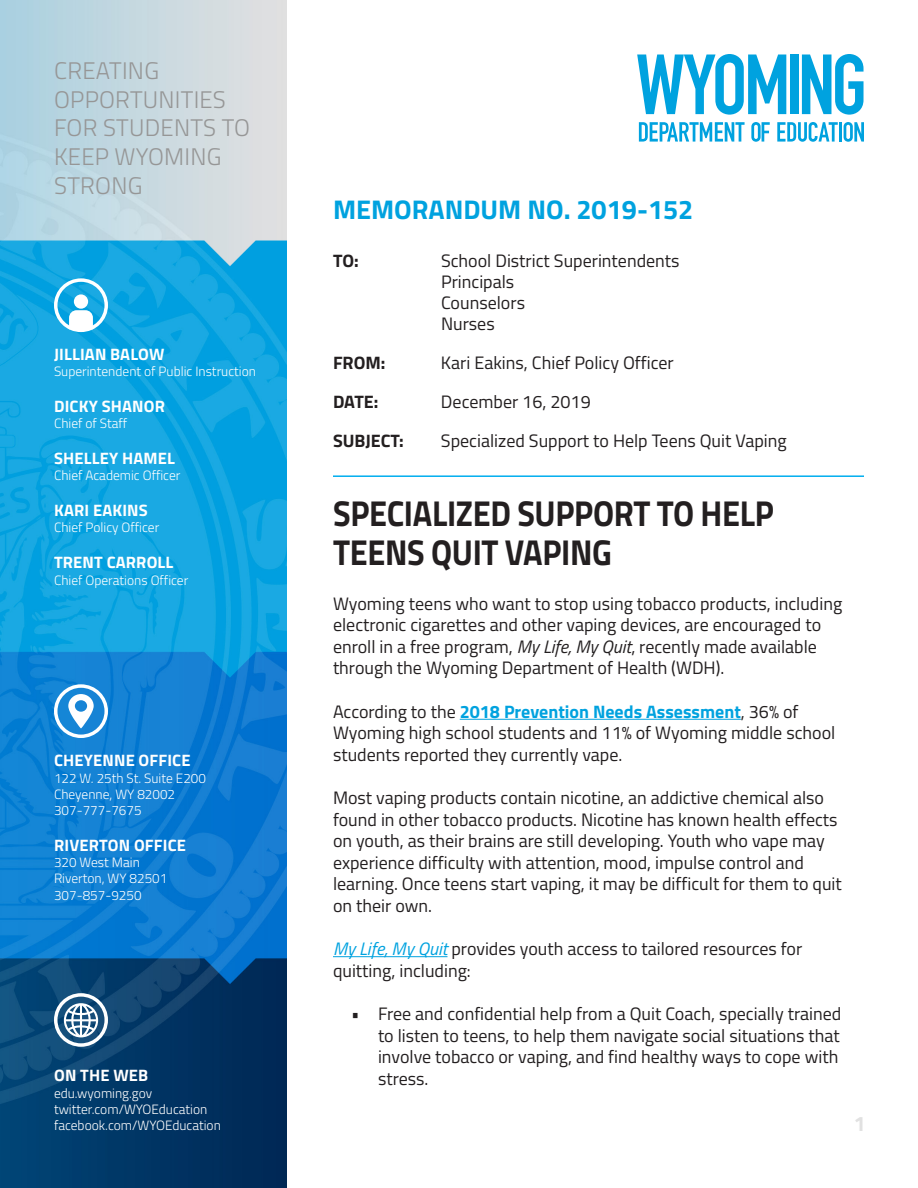
<style>
.page{position:relative;width:918px;height:1188px;background:#fff}
.page>*{position:absolute;margin:0;border:0;box-sizing:border-box;transform-origin:0 0}
.Headline{font:700 36px/39px "Titillium Web";letter-spacing:-.01em;color:#231f20;scale:.9 1}
.Section_Title{font:700 27px "Titillium Web";color:#00a2df}
.t1{font:300 24px/28.8px "Titillium Web";letter-spacing:.01em;color:#969696}
.t2{font:700 21px "Titillium Web";color:#e1e1e1}
.To__From__Etc{font:18px/21.6px "Titillium Web";color:#231f20}
.To__From__Etc-2{font:700 18px "Titillium Web";color:#231f20}
.Sidebar_Title{font:700 16.5px "Titillium Web";letter-spacing:.01em;color:#fff}
.Sidebar_Description{font:300 13.5px "Titillium Web";color:#fff}
.s1{font-style:italic}
.s2{font-weight:700;color:#00a2df}
.s3{font-style:italic;color:#00a2df}
</style>
<div class="page">
<img style="left:0;top:0;width:286px;height:1188px">
<svg style="left:54px;top:993px;width:54px;height:54px"></svg>
<svg style="left:54px;top:684px;width:54px;height:54px"></svg>
<svg style="left:54px;top:278px;width:54px;height:54px"></svg>
<svg style="left:637px;top:54px;width:149px;height:61px"></svg>
<div style="left:790px;top:55px;width:8px;height:59px;background:#00a2df"></div>
<svg style="left:802px;top:54px;width:62px;height:61px"></svg>
<svg style="left:639px;top:122px;width:106px;height:20px"></svg>
<svg style="left:751px;top:122px;width:19px;height:20px"></svg>
<svg style="left:777px;top:122px;width:61px;height:20px"></svg>
<hr style="left:839px;top:122px;width:3px;height:20px;background:#00a2df">
<svg style="left:844px;top:122px;width:20px;height:20px"></svg>
<hr style="left:333px;top:475px;width:531px;height:2px;background:#00aeef">
<hr style="left:460px;top:719px;width:281px;height:1px;background:#00a2df">
<hr style="left:333px;top:956px;width:115px;height:1px;background:#00a2df">
<p class="t1" style="left:54px;top:55px;width:197px">CREATING<br>OPPORTUNITIES<br>FOR STUDENTS TO<br>KEEP WYOMING<br>STRONG</p>
<p class="Sidebar_Title" style="left:54px;top:341px;width:112px">JILLIAN BALOW</p>
<p class="Sidebar_Description" style="left:54px;top:361px;width:203px">Superintendent of Public Instruction</p>
<p class="Sidebar_Title" style="left:54px;top:393px;width:112px">DICKY SHANOR</p>
<p class="Sidebar_Description" style="left:54px;top:414px;width:75px">Chief of Staff</p>
<p class="Sidebar_Title" style="left:54px;top:446px;width:122px">SHELLEY HAMEL</p>
<p class="Sidebar_Description" style="left:54px;top:466px;width:128px">Chief Academic Officer</p>
<p class="Sidebar_Title" style="left:54px;top:498px;width:95px">KARI EAKINS</p>
<p class="Sidebar_Description" style="left:54px;top:518px;width:107px">Chief Policy Officer</p>
<p class="Sidebar_Title" style="left:54px;top:550px;width:121px">TRENT CARROLL</p>
<p class="Sidebar_Description" style="left:54px;top:570px;width:136px">Chief Operations Officer</p>
<p class="Sidebar_Title" style="left:54px;top:748px;width:138px">CHEYENNE OFFICE</p>
<p class="Sidebar_Description" style="left:54px;top:768px;width:154px">122 W. 25th St. Suite E200</p>
<p class="Sidebar_Description" style="left:54px;top:784px;width:123px">Cheyenne, WY 82002</p>
<p class="Sidebar_Description" style="left:54px;top:801px;width:89px">307-777-7675</p>
<p class="Sidebar_Title" style="left:54px;top:833px;width:133px">RIVERTON OFFICE</p>
<p class="Sidebar_Description" style="left:54px;top:853px;width:87px">320 West Main</p>
<p class="Sidebar_Description" style="left:54px;top:869px;width:115px">Riverton, WY 82501</p>
<p class="Sidebar_Description" style="left:54px;top:885px;width:89px">307-857-9250</p>
<p class="Sidebar_Title" style="left:54px;top:1063px;width:96px">ON THE WEB</p>
<p class="Sidebar_Description" style="left:54px;top:1083px;width:100px">edu.wyoming.gov</p>
<p class="Sidebar_Description" style="left:54px;top:1099px;width:155px">twitter.com/WYOEducation</p>
<p class="Sidebar_Description" style="left:54px;top:1116px;width:168px">facebook.com/WYOEducation</p>
<p class="Section_Title" style="left:333px;top:189px;width:362px">MEMORANDUM NO. 2019-152</p>
<p class="To__From__Etc-2" style="left:333px;top:247px;width:27px">TO:</p>
<p class="To__From__Etc" style="left:441px;top:249px;width:240px;line-height:21px">School District Superintendents<br>Principals<br>Counselors<br>Nurses</p>
<p class="To__From__Etc-2" style="left:333px;top:349px;width:54px">FROM:</p>
<p class="To__From__Etc" style="left:441px;top:351px;width:234px">Kari Eakins, Chief Policy Officer</p>
<p class="To__From__Etc-2" style="left:333px;top:388px;width:47px">DATE:</p>
<p class="To__From__Etc" style="left:441px;top:390px;width:151px">December 16, 2019</p>
<p class="To__From__Etc-2" style="left:333px;top:427px;width:72px">SUBJECT:</p>
<p class="To__From__Etc" style="left:441px;top:429px;width:347px">Specialized Support to Help Teens Quit Vaping</p>
<p class="Headline" style="left:333px;top:493px;width:491px">SPECIALIZED SUPPORT TO HELP<br>TEENS QUIT VAPING</p>
<p class="To__From__Etc" style="left:333px;top:592px;width:511px">Wyoming teens who want to stop using tobacco products, including electronic cigarettes and other vaping devices, are encouraged to enroll in a free program, <span class="s1">My Life, My Quit</span>, recently made available through the Wyoming Department of Health (WDH).</p>
<p class="To__From__Etc" style="left:333px;top:700px;width:504px">According to the <span class="s2">2018 Prevention Needs Assessment</span>, 36% of<br>Wyoming high school students and 11% of Wyoming middle school students reported they currently vape.</p>
<p class="To__From__Etc" style="left:333px;top:786px;width:510px">Most vaping products contain nicotine, an addictive chemical also found in other tobacco products. Nicotine has known health effects on youth, as their brains are still developing. Youth who vape may experience difficulty with attention, mood, impulse control and learning. Once teens start vaping, it may be difficult for them to quit on their own.</p>
<p class="To__From__Etc" style="left:333px;top:937px;width:471px"><span class="s3">My Life, My Quit</span> provides youth access to tailored resources for quitting, including:</p>
<p class="To__From__Etc" style="left:378px;top:1002px;width:465px;text-indent:-27px">• Free and confidential help from a Quit Coach, specially trained to listen to teens, to help them navigate social situations that involve tobacco or vaping, and find healthy ways to cope with stress.</p>
<p class="t2" style="left:854px;top:1107px;width:13px">1</p>
</div>
